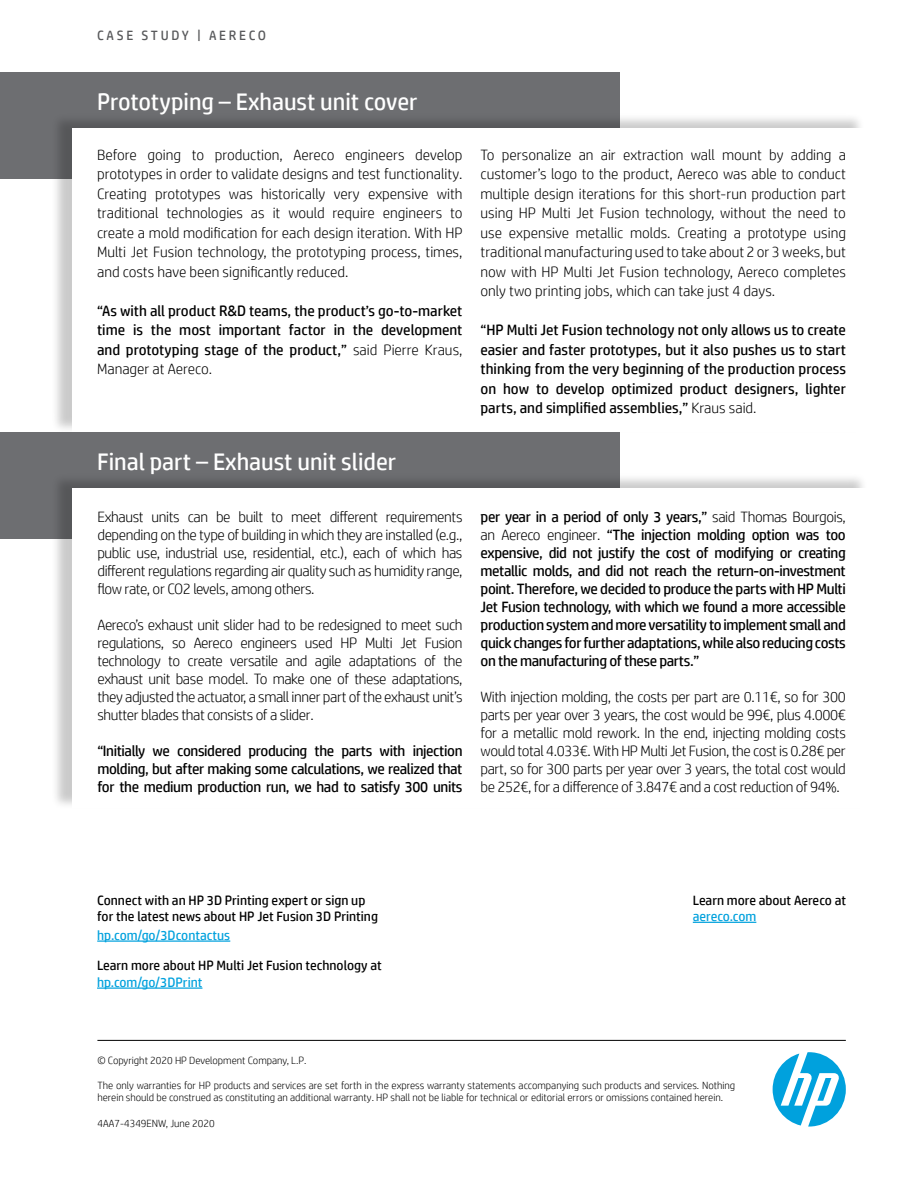
<style>
.page{position:relative;width:918px;height:1188px;background:#fff}
.page>*{position:absolute;margin:0;border:0;box-sizing:border-box;transform-origin:0 0}
.t1{font:24px "HP Simplified";color:#fff}
.t2{font:300 15px/18px "HP Simplified";letter-spacing:-.025em;color:#000;text-align:justify}
.t3{font:15px/18px "HP Simplified";letter-spacing:-.015em;color:#000;text-align:justify}
.t4{font:13.5px/16.2px "HP Simplified";color:#000}
.t5{font:13.5px "HP Simplified";color:#00a1dd}
.t6{font:13.5px "HP Simplified";letter-spacing:.2em;color:#58595b}
.t7{font:300 10.5px/12.6px "HP Simplified";color:#000}
.s1{font-weight:300}
</style>
<div class="page">
<svg style="left:773px;top:1052px;width:73px;height:75px"></svg>
<hr style="left:97px;top:1040px;width:749px;height:1px;background:#000">
<hr style="left:97px;top:940px;width:133px;height:2px;background:#00a1dd">
<hr style="left:97px;top:988px;width:105px;height:1px;background:#00a1dd">
<hr style="left:693px;top:922px;width:63px;height:1px;background:#00a1dd">
<div style="left:0;top:72px;width:620px;height:106px;background:#6d6e71"></div>
<div style="left:50px;top:113px;width:814px;height:321px;background:#000;opacity:.21"></div>
<div style="left:72px;top:128px;width:797px;height:304px;background:#fff"></div>
<div style="left:0;top:432px;width:620px;height:106px;background:#6d6e71"></div>
<div style="left:50px;top:473px;width:817px;height:336px;background:#000;opacity:.21"></div>
<div style="left:72px;top:489px;width:800px;height:319px;background:#fff"></div>
<p class="t6" style="left:97px;top:27px;width:171px">CASE STUDY | AERECO</p>
<h1 class="t1" style="left:97px;top:88px;width:322px">Prototyping – Exhaust unit cover</h1>
<p class="t2" style="left:97px;top:144px;width:367px;line-height:19.5px">Before going to production, Aereco engineers develop prototypes in order to validate designs and test functionality.<br>Creating prototypes was historically very expensive with traditional technologies as it would require engineers to create a mold modification for each design iteration. With HP Multi Jet Fusion technology, the prototyping process, times, and costs have been significantly reduced.</p>
<p class="t3" style="left:97px;top:300px;width:367px;line-height:19.5px">“As with all product R&amp;D teams, the product’s go-to-market time is the most important factor in the development and prototyping stage of the product,” <span class="s1">said Pierre Kraus, Manager at Aereco.</span></p>
<h1 class="t1" style="left:97px;top:448px;width:301px">Final part – Exhaust unit slider</h1>
<p class="t2" style="left:97px;top:508px;width:367px">Exhaust units can be built to meet different requirements depending on the type of building in which they are installed (e.g., public use, industrial use, residential, etc.), each of which has different regulations regarding air quality such as humidity range, flow rate, or CO2 levels, among others.</p>
<p class="t2" style="left:97px;top:616px;width:367px">Aereco’s exhaust unit slider had to be redesigned to meet such regulations, so Aereco engineers used HP Multi Jet Fusion technology to create versatile and agile adaptations of the exhaust unit base model. To make one of these adaptations, they adjusted the actuator, a small inner part of the exhaust unit’s shutter blades that consists of a slider.</p>
<p class="t3" style="left:97px;top:742px;width:367px">“Initially we considered producing the parts with injection molding, but after making some calculations, we realized that for the medium production run, we had to satisfy 300 units</p>
<p class="t2" style="left:481px;top:144px;width:367px;line-height:19.5px">To personalize an air extraction wall mount by adding a customer’s logo to the product, Aereco was able to conduct multiple design iterations for this short-run production part using HP Multi Jet Fusion technology, without the need to use expensive metallic molds. Creating a prototype using traditional manufacturing used to take about 2 or 3 weeks, but now with HP Multi Jet Fusion technology, Aereco completes only two printing jobs, which can take just 4 days.</p>
<p class="t3" style="left:481px;top:320px;width:367px;line-height:19.5px">“HP Multi Jet Fusion technology not only allows us to create easier and faster prototypes, but it also pushes us to start thinking from the very beginning of the production process on how to develop optimized product designers, lighter parts, and simplified assemblies,” <span class="s1">Kraus said.</span></p>
<p class="t3" style="left:481px;top:508px;width:367px">per year in a period of only 3 years,” <span class="s1">said Thomas Bourgois, an Aereco engineer.</span> “The injection molding option was too expensive, did not justify the cost of modifying or creating metallic molds, and did not reach the return-on-investment point. Therefore, we decided to produce the parts with HP Multi Jet Fusion technology, with which we found a more accessible production system and more versatility to implement small and quick changes for further adaptations, while also reducing costs on the manufacturing of these parts.”</p>
<p class="t2" style="left:481px;top:688px;width:367px">With injection molding, the costs per part are 0.11€, so for 300 parts per year over 3 years, the cost would be 99€, plus 4.000€ for a metallic mold rework. In the end, injecting molding costs would total 4.033€. With HP Multi Jet Fusion, the cost is 0.28€ per part, so for 300 parts per year over 3 years, the total cost would be 252€, for a difference of 3.847€ and a cost reduction of 94%.</p>
<p class="t4" style="left:97px;top:892px;width:282px">Connect with an HP 3D Printing expert or sign up for the latest news about HP Jet Fusion 3D Printing</p>
<p class="t5" style="left:97px;top:927px;width:135px">hp.com/go/3Dcontactus</p>
<p class="t4" style="left:97px;top:957px;width:286px">Learn more about HP Multi Jet Fusion technology at</p>
<p class="t5" style="left:97px;top:974px;width:107px">hp.com/go/3DPrint</p>
<p class="t4" style="left:693px;top:892px;width:155px">Learn more about Aereco at</p>
<p class="t5" style="left:693px;top:909px;width:65px">aereco.com</p>
<p class="t7" style="left:97px;top:1053px;width:211px">© Copyright 2020 HP Development Company, L.P.</p>
<p class="t7" style="left:97px;top:1079px;width:639px">The only warranties for HP products and services are set forth in the express warranty statements accompanying such products and services. Nothing herein should be construed as constituting an additional warranty. HP shall not be liable for technical or editorial errors or omissions contained herein.</p>
<p class="t7" style="left:97px;top:1116px;width:119px">4AA7-4349ENW, June 2020</p>
</div>
